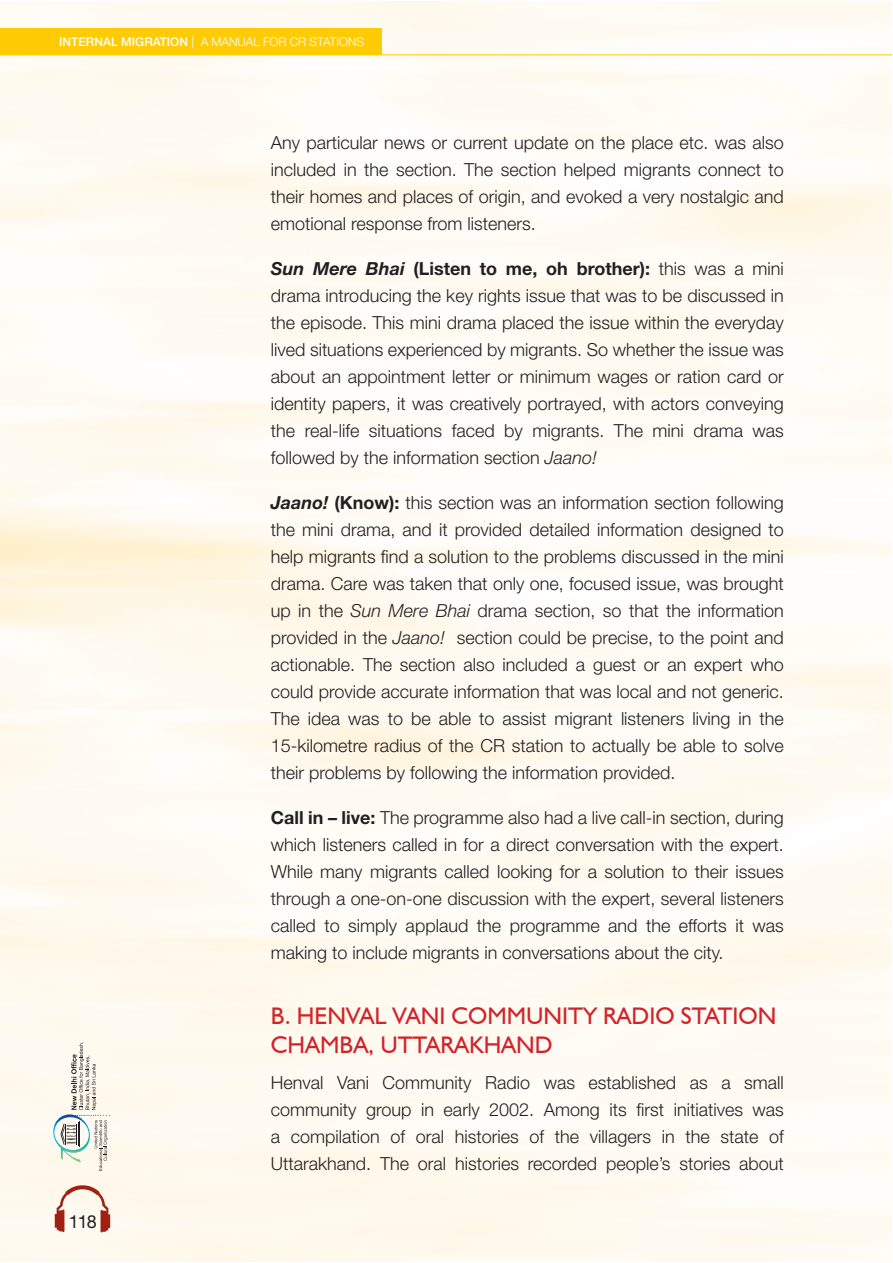
<style>
.page{position:relative;width:893px;height:1263px;background:#fff}
.page>*{position:absolute;margin:0;border:0;box-sizing:border-box;transform-origin:0 0}
.t1{font:24px/28.8px "Humanist 521 BT";color:#d2232a}
.t2{font:300 18px/27px "Helvetica Neue LT Std";color:#231f20;text-align:justify}
.t3{font:18px "Helvetica Neue LT Std";color:#231f20}
.t4{font:300 12px "Helvetica Neue LT Std";color:#fff}
.s1{font-weight:500}
.s2{font-weight:700;font-style:italic}
.s3{font-weight:700}
.s4{font-style:italic}
</style>
<div class="page">
<div style="left:1px;top:28px;width:381px;height:27px;background:#ffcb04"></div>
<svg style="left:55px;top:1183px;width:55px;height:49px"></svg>
<hr style="left:1px;top:54px;width:891px;height:1px;background:#ffcb04">
<svg style="left:52px;top:1042px;width:58px;height:129px"></svg>
<p class="t4" style="left:59px;top:38px;width:306px"><span class="s1">INTERNAL MIGRATION</span> | A MANUAL FOR CR STATIONS</p>
<p class="t2" style="left:271px;top:131px;width:515px">Any particular news or current update on the place etc. was also included in the section. The section helped migrants connect to their homes and places of origin, and evoked a very nostalgic and emotional response from listeners.</p>
<p class="t2" style="left:271px;top:257px;width:515px"><span class="s2">Sun Mere Bhai</span> <span class="s3">(Listen to me, oh brother):</span> this was a mini drama introducing the key rights issue that was to be discussed in the episode. This mini drama placed the issue within the everyday lived situations experienced by migrants. So whether the issue was about an appointment letter or minimum wages or ration card or identity papers, it was creatively portrayed, with actors conveying the real-life situations faced by migrants. The mini drama was followed by the information section <span class="s4">Jaano!</span></p>
<p class="t2" style="left:271px;top:491px;width:515px"><span class="s2">Jaano!</span> <span class="s3">(Know):</span> this section was an information section following the mini drama, and it provided detailed information designed to help migrants find a solution to the problems discussed in the mini drama. Care was taken that only one, focused issue, was brought up in the <span class="s4">Sun Mere Bhai</span> drama section, so that the information provided in the <span class="s4">Jaano!</span> section could be precise, to the point and actionable. The section also included a guest or an expert who could provide accurate information that was local and not generic.<br>The idea was to be able to assist migrant listeners living in the 15-kilometre radius of the CR station to actually be able to solve their problems by following the information provided.</p>
<p class="t2" style="left:271px;top:806px;width:515px"><span class="s3">Call in – live:</span> The programme also had a live call-in section, during which listeners called in for a direct conversation with the expert.<br>While many migrants called looking for a solution to their issues through a one-on-one discussion with the expert, several listeners called to simply applaud the programme and the efforts it was making to include migrants in conversations about the city.</p>
<p class="t3" style="left:69px;top:1212px;width:30px">118</p>
<h1 class="t1" style="left:271px;top:1001px;width:507px">B. HENVAL VANI COMMUNITY RADIO STATION<br>CHAMBA, UTTARAKHAND</h1>
<p class="t2" style="left:271px;top:1070px;width:515px">Henval Vani Community Radio was established as a small community group in early 2002. Among its first initiatives was a compilation of oral histories of the villagers in the state of Uttarakhand. The oral histories recorded people’s stories about</p>
</div>
